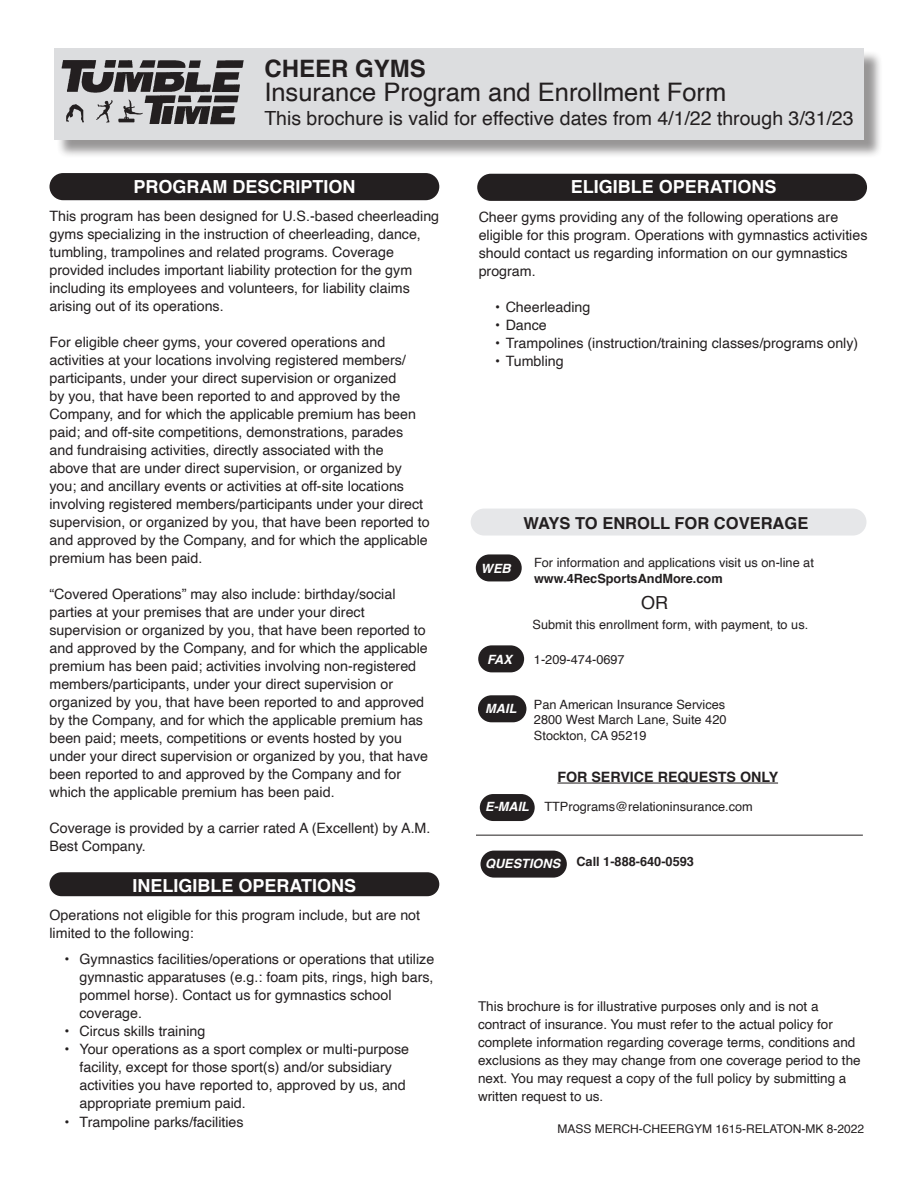
<style>
.page{position:relative;width:918px;height:1188px;background:#fff}
.page>*{position:absolute;margin:0;border:0;box-sizing:border-box;transform-origin:0 0}
.t1{font:25.5px "Helvetica";color:#231f20}
.t2{font:700 24px "Helvetica";color:#231f20}
.t3{font:19.5px "Helvetica";color:#231f20}
.t4{font:700 18px "Helvetica";color:#fff}
.t5{font:18px "Helvetica";color:#231f20}
.t6{font:700 16.5px "Helvetica";color:#231f20}
.t7{font:14.25px/18px "Helvetica";color:#231f20}
.t8{font:700 14.25px "Helvetica";color:#231f20}
.t9{font:13.5px/18px "Helvetica";color:#231f20}
.t10{font:12.75px/15.8px "Helvetica";color:#231f20;text-align:justify}
.t11{font:700 12.75px "Helvetica";color:#231f20}
.t12{font:italic 700 12.75px "Helvetica";color:#fff}
.t13{font:12px "Helvetica";color:#231f20}
</style>
<div class="page">
<div style="left:477px;top:174px;width:390px;height:27px;background:#231f20;border-radius:14px"></div>
<div style="left:50px;top:872px;width:389px;height:24px;background:#231f20;border-radius:12px"></div>
<div style="left:50px;top:173px;width:389px;height:27px;background:#231f20;border-radius:14px"></div>
<div style="left:56px;top:50px;width:827px;height:108px;background:#231f20;opacity:.47"></div>
<div style="left:54px;top:48px;width:810px;height:91px;background:#dcdddf"></div>
<div style="left:471px;top:509px;width:396px;height:27px;background:#e6e7e9;border-radius:13px"></div>
<div style="left:476px;top:554px;width:46px;height:27px;background:#231f20;border-radius:14px"></div>
<div style="left:478px;top:645px;width:46px;height:27px;background:#231f20;border-radius:14px"></div>
<div style="left:478px;top:695px;width:48px;height:27px;background:#231f20;border-radius:14px"></div>
<div style="left:480px;top:794px;width:55px;height:27px;background:#231f20;border-radius:14px"></div>
<hr style="left:557px;top:783px;width:221px;height:1px;background:#231f20">
<hr style="left:476px;top:835px;width:387px;height:1px;background:#231f20">
<div style="left:481px;top:851px;width:86px;height:27px;background:#231f20;border-radius:14px"></div>
<img style="left:61px;top:60px;width:183px;height:65px">
<h2 class="t2" style="left:264px;top:50px;width:163px">CHEER GYMS</h2>
<h1 class="t1" style="left:264px;top:73px;width:463px">Insurance Program and Enrollment Form</h1>
<h3 class="t3" style="left:264px;top:104px;width:591px">This brochure is valid for effective dates from 4/1/22 through 3/31/23</h3>
<p class="t4" style="left:133px;top:172px;width:224px">PROGRAM DESCRIPTION</p>
<p class="t7" style="left:50px;top:207px;width:391px">This program has been designed for U.S.-based cheerleading gyms specializing in the instruction of cheerleading, dance, tumbling, trampolines and related programs. Coverage provided includes important liability protection for the gym including its employees and volunteers, for liability claims arising out of its operations.</p>
<p class="t7" style="left:50px;top:333px;width:382px">For eligible cheer gyms, your covered operations and activities at your locations involving registered members/ participants, under your direct supervision or organized<br>by you, that have been reported to and approved by the Company, and for which the applicable premium has been paid; and off-site competitions, demonstrations, parades and fundraising activities, directly associated with the<br>above that are under direct supervision, or organized by you; and ancillary events or activities at off-site locations involving registered members/participants under your direct supervision, or organized by you, that have been reported to and approved by the Company, and for which the applicable premium has been paid.</p>
<p class="t7" style="left:50px;top:585px;width:380px">“Covered Operations” may also include: birthday/social parties at your premises that are under your direct supervision or organized by you, that have been reported to and approved by the Company, and for which the applicable premium has been paid; activities involving non-registered members/participants, under your direct supervision or organized by you, that have been reported to and approved by the Company, and for which the applicable premium has been paid; meets, competitions or events hosted by you under your direct supervision or organized by you, that have been reported to and approved by the Company and for which the applicable premium has been paid.</p>
<p class="t7" style="left:50px;top:819px;width:382px">Coverage is provided by a carrier rated A (Excellent) by A.M.<br>Best Company.</p>
<p class="t4" style="left:133px;top:871px;width:225px">INELIGIBLE OPERATIONS</p>
<p class="t7" style="left:50px;top:906px;width:372px">Operations not eligible for this program include, but are not limited to the following:</p>
<p class="t7" style="left:79px;top:950px;width:356px;text-indent:-15px">• Gymnastics facilities/operations or operations that utilize gymnastic apparatuses (e.g.: foam pits, rings, high bars, pommel horse). Contact us for gymnastics school coverage.</p>
<p class="t7" style="left:65px;top:1022px;width:142px">• Circus skills training</p>
<p class="t7" style="left:79px;top:1040px;width:331px;text-indent:-15px">• Your operations as a sport complex or multi-purpose facility, except for those sport(s) and/or subsidiary activities you have reported to, approved by us, and appropriate premium paid.</p>
<p class="t7" style="left:65px;top:1113px;width:181px">• Trampoline parks/facilities</p>
<p class="t4" style="left:571px;top:172px;width:207px">ELIGIBLE OPERATIONS</p>
<p class="t7" style="left:479px;top:208px;width:390px">Cheer gyms providing any of the following operations are eligible for this program. Operations with gymnastics activities should contact us regarding information on our gymnastics program.</p>
<p class="t7" style="left:495px;top:298px;width:97px">• Cheerleading</p>
<p class="t7" style="left:495px;top:316px;width:53px">• Dance</p>
<p class="t7" style="left:495px;top:334px;width:365px">• Trampolines (instruction/training classes/programs only)</p>
<p class="t7" style="left:495px;top:352px;width:70px">• Tumbling</p>
<p class="t12" style="left:481px;top:558px;width:31px">WEB</p>
<p class="t6" style="left:524px;top:510px;width:286px">WAYS TO ENROLL FOR COVERAGE</p>
<p class="t10" style="left:534px;top:555px;width:281px">For information and applications visit us on-line at</p>
<p class="t11" style="left:534px;top:568px;width:190px">www.4RecSportsAndMore.com</p>
<p class="t5" style="left:641px;top:589px;width:28px">OR</p>
<p class="t10" style="left:533px;top:617px;width:277px">Submit this enrollment form, with payment, to us.</p>
<p class="t12" style="left:487px;top:649px;width:26px">FAX</p>
<p class="t12" style="left:485px;top:698px;width:33px">MAIL</p>
<p class="t10" style="left:534px;top:652px;width:92px">1-209-474-0697</p>
<p class="t10" style="left:534px;top:697px;width:194px">Pan American Insurance Services 2800 West March Lane, Suite 420<br>Stockton, CA 95219</p>
<p class="t8" style="left:557px;top:765px;width:222px">FOR SERVICE REQUESTS ONLY</p>
<p class="t12" style="left:485px;top:796px;width:45px">E-MAIL</p>
<p class="t10" style="left:544px;top:799px;width:210px">TTPrograms@relationinsurance.com</p>
<p class="t12" style="left:485px;top:853px;width:77px">QUESTIONS</p>
<p class="t11" style="left:576px;top:851px;width:119px">Call 1-888-640-0593</p>
<p class="t9" style="left:478px;top:998px;width:384px">This brochure is for illustrative purposes only and is not a contract of insurance. You must refer to the actual policy for complete information regarding coverage terms, conditions and exclusions as they may change from one coverage period to the next. You may request a copy of the full policy by submitting a written request to us.</p>
<p class="t13" style="left:557px;top:1119px;width:308px">MASS MERCH-CHEERGYM 1615-RELATON-MK 8-2022</p>
</div>
